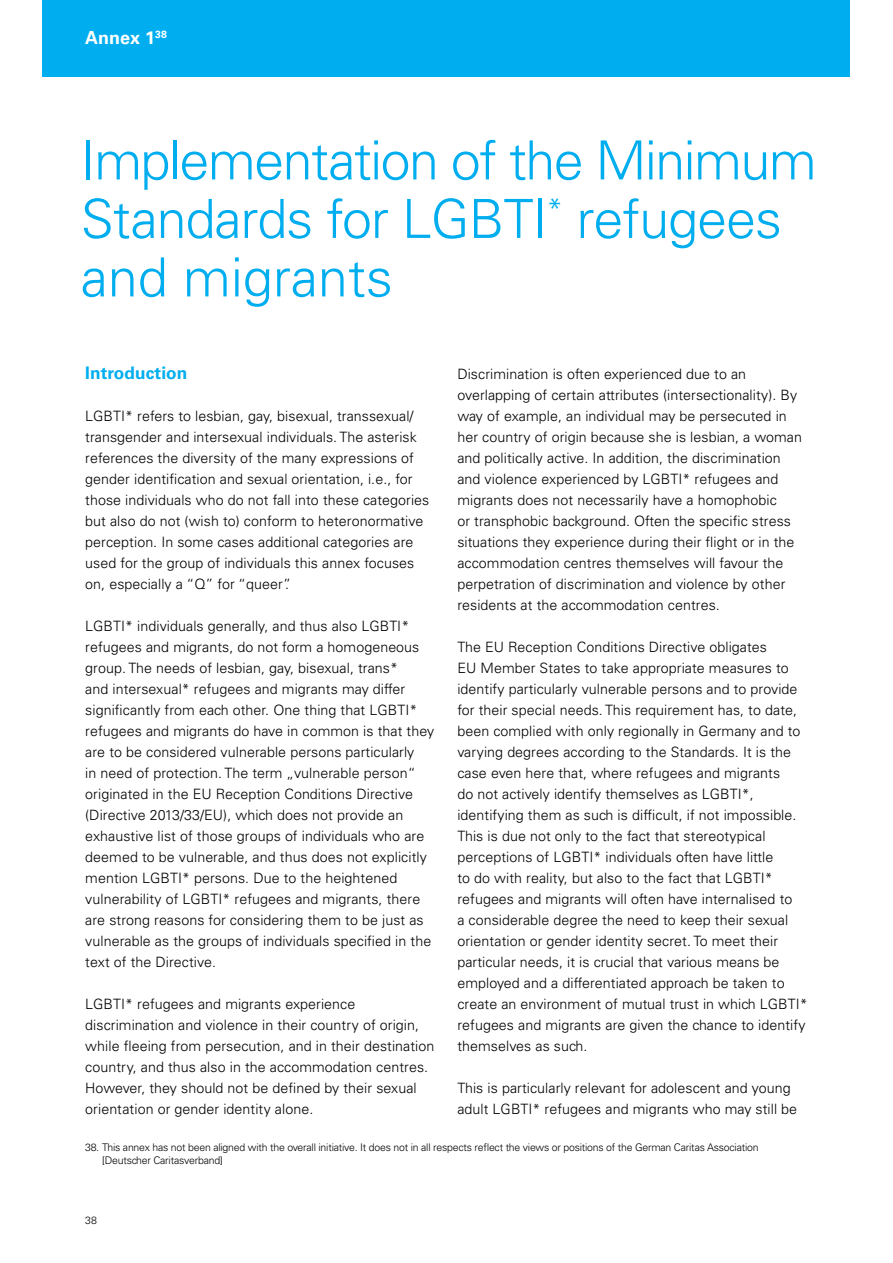
<style>
.page{position:relative;width:893px;height:1263px;background:#fff}
.page>*{position:absolute;margin:0;border:0;box-sizing:border-box;transform-origin:0 0}
.t1{font:300 54px/58.5px "Univers LT Std";letter-spacing:-.02em;color:#00aeef}
.t2{font:700 18px "Univers LT Std";color:#fff}
.t3{font:700 17.25px "Univers LT Std";letter-spacing:.005em;color:#00aeef}
.t4{font:300 14.25px/21px "Univers LT Std";letter-spacing:.005em;color:#000}
.t5{font:300 10.5px/13.5px "Univers LT Std";letter-spacing:-.02em;color:#000}
</style>
<div class="page">
<div style="left:43px;top:0;width:807px;height:77px;background:#00aeef"></div>
<p class="t2" style="left:85px;top:27px;width:83px">Annex 1<sup>38</sup></p>
<h1 class="t1" style="left:81px;top:131px;width:737px">Implementation of the Minimum<br>Standards for LGBTI<sup>*</sup> refugees and migrants</h1>
<p class="t3" style="left:85px;top:363px;width:104px">Introduction</p>
<p class="t4" style="left:85px;top:406px;width:346px">LGBTI* refers to lesbian, gay, bisexual, transsexual/ transgender and intersexual individuals. The asterisk references the diversity of the many expressions of gender identification and sexual orientation, i.e., for those individuals who do not fall into these categories but also do not (wish to) conform to heteronormative perception. In some cases additional categories are used for the group of individuals this annex focuses on, especially a “Q” for “queer”.</p>
<p class="t4" style="left:85px;top:616px;width:350px">LGBTI* individuals generally, and thus also LGBTI* refugees and migrants, do not form a homogeneous group. The needs of lesbian, gay, bisexual, trans*<br>and intersexual* refugees and migrants may differ significantly from each other. One thing that LGBTI* refugees and migrants do have in common is that they are to be considered vulnerable persons particularly<br>in need of protection. The term „vulnerable person“ originated in the EU Reception Conditions Directive (Directive 2013/33/EU), which does not provide an exhaustive list of those groups of individuals who are deemed to be vulnerable, and thus does not explicitly mention LGBTI* persons. Due to the heightened vulnerability of LGBTI* refugees and migrants, there are strong reasons for considering them to be just as vulnerable as the groups of individuals specified in the text of the Directive.</p>
<p class="t4" style="left:85px;top:994px;width:351px">LGBTI* refugees and migrants experience discrimination and violence in their country of origin, while fleeing from persecution, and in their destination country, and thus also in the accommodation centres.<br>However, they should not be defined by their sexual orientation or gender identity alone.</p>
<p class="t4" style="left:457px;top:364px;width:346px">Discrimination is often experienced due to an overlapping of certain attributes (intersectionality). By way of example, an individual may be persecuted in her country of origin because she is lesbian, a woman and politically active. In addition, the discrimination and violence experienced by LGBTI* refugees and migrants does not necessarily have a homophobic<br>or transphobic background. Often the specific stress situations they experience during their flight or in the accommodation centres themselves will favour the perpetration of discrimination and violence by other residents at the accommodation centres.</p>
<p class="t4" style="left:457px;top:637px;width:352px">The EU Reception Conditions Directive obligates<br>EU Member States to take appropriate measures to identify particularly vulnerable persons and to provide for their special needs. This requirement has, to date, been complied with only regionally in Germany and to varying degrees according to the Standards. It is the case even here that, where refugees and migrants<br>do not actively identify themselves as LGBTI*, identifying them as such is difficult, if not impossible.<br>This is due not only to the fact that stereotypical perceptions of LGBTI* individuals often have little<br>to do with reality, but also to the fact that LGBTI* refugees and migrants will often have internalised to<br>a considerable degree the need to keep their sexual orientation or gender identity secret. To meet their particular needs, it is crucial that various means be employed and a differentiated approach be taken to create an environment of mutual trust in which LGBTI* refugees and migrants are given the chance to identify themselves as such.</p>
<p class="t4" style="left:457px;top:1078px;width:341px">This is particularly relevant for adolescent and young adult LGBTI* refugees and migrants who may still be</p>
<p class="t5" style="left:102px;top:1140px;width:658px;text-indent:-17px">38. This annex has not been aligned with the overall initiative. It does not in all respects reflect the views or positions of the German Caritas Association [Deutscher Caritasverband]</p>
<p class="t5" style="left:85px;top:1214px;width:14px">38</p>
</div>
